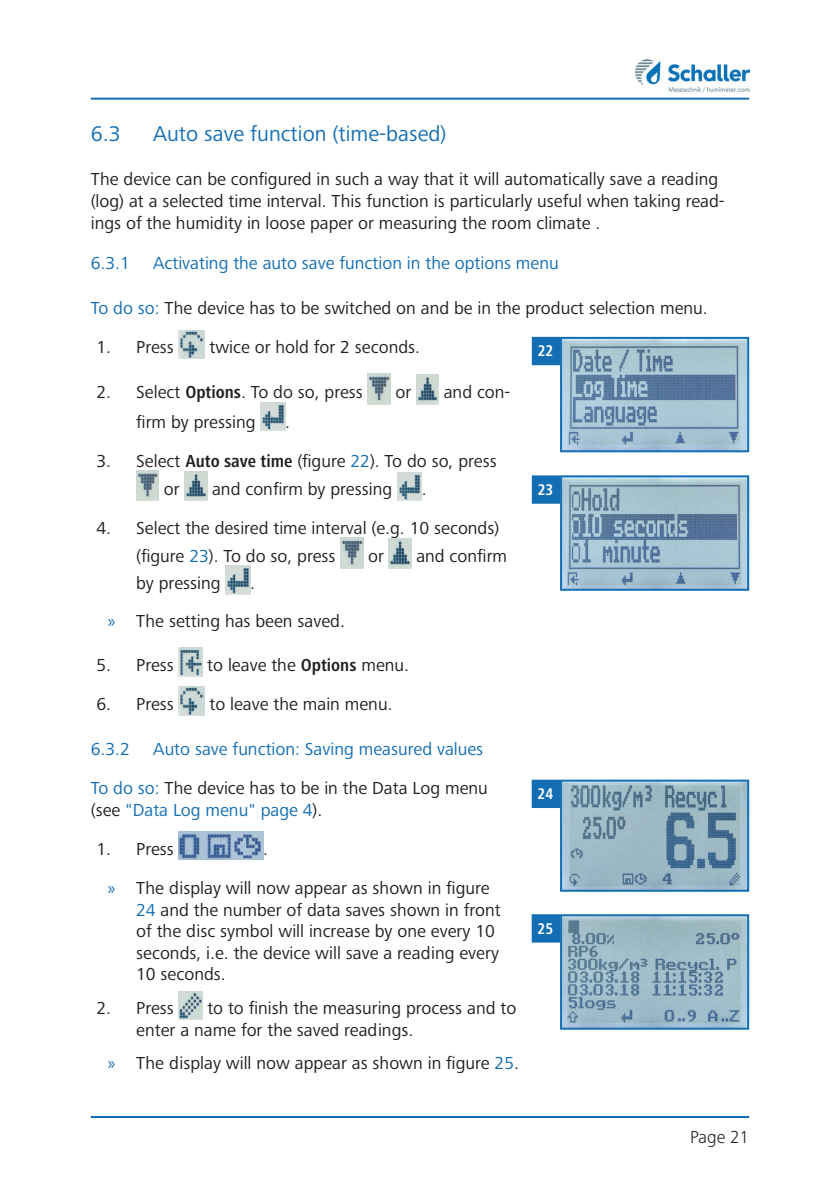
<style>
.page{position:relative;width:840px;height:1191px;background:#fff}
.page>*{position:absolute;margin:0;border:0;box-sizing:border-box;transform-origin:0 0}
.t1{font:22px "Frutiger Next Pro";color:#136eb4}
.t2{font:18px/22px "Frutiger Next Pro";color:#231f20}
.t3{font:18px/39px "Frutiger Next Pro";color:#136eb4;text-align:right}
.t4{font:300 18px "Frutiger Next Pro";color:#231f20}
.t5{font:700 condensed 16px "Frutiger Next Pro";color:#fff}
.s1{color:#136eb4}
.s2{font-weight:700;font-stretch:condensed}
.s3{font-family:"Myriad Pro";color:#136eb4}
.s4{color:#231f20}
</style>
<div class="page">
<hr style="left:91px;top:98px;width:657px;height:2px;background:#136eb4">
<hr style="left:91px;top:1116px;width:657px;height:2px;background:#136eb4">
<img style="left:635px;top:60px;width:113px;height:32px">
<img style="left:179px;top:330px;width:25px;height:29px">
<img style="left:367px;top:374px;width:23px;height:30px">
<img style="left:416px;top:375px;width:22px;height:29px">
<img style="left:260px;top:402px;width:25px;height:28px">
<img style="left:136px;top:470px;width:23px;height:30px">
<img style="left:184px;top:471px;width:23px;height:29px">
<img style="left:397px;top:472px;width:24px;height:28px">
<img style="left:340px;top:537px;width:23px;height:31px">
<img style="left:388px;top:539px;width:23px;height:29px">
<img style="left:225px;top:566px;width:25px;height:28px">
<img style="left:179px;top:648px;width:23px;height:28px">
<img style="left:179px;top:687px;width:25px;height:28px">
<img style="left:179px;top:831px;width:84px;height:28px">
<img style="left:179px;top:991px;width:23px;height:28px">
<img style="left:562px;top:340px;width:183px;height:109px">
<div style="left:559px;top:337px;width:189px;height:115px;border:2px solid #136eb4"></div>
<div style="left:532px;top:338px;width:27px;height:26px;background:#136eb4"></div>
<div style="left:531px;top:337px;width:29px;height:28px;border:2px solid #136eb4"></div>
<img style="left:562px;top:478px;width:183px;height:110px">
<div style="left:559px;top:475px;width:189px;height:116px;border:2px solid #136eb4"></div>
<div style="left:532px;top:476px;width:27px;height:27px;background:#136eb4"></div>
<div style="left:531px;top:475px;width:29px;height:29px;border:2px solid #136eb4"></div>
<img style="left:562px;top:782px;width:183px;height:106px">
<div style="left:559px;top:779px;width:189px;height:112px;border:2px solid #136eb4"></div>
<div style="left:532px;top:780px;width:26px;height:27px;background:#136eb4"></div>
<div style="left:531px;top:779px;width:28px;height:29px;border:2px solid #136eb4"></div>
<img style="left:562px;top:917px;width:183px;height:109px">
<div style="left:559px;top:914px;width:189px;height:115px;border:2px solid #136eb4"></div>
<div style="left:532px;top:915px;width:26px;height:26px;background:#136eb4"></div>
<div style="left:531px;top:914px;width:28px;height:28px;border:2px solid #136eb4"></div>
<p class="t1" style="left:91px;top:121px;width:31px">6.3</p>
<p class="t1" style="left:153px;top:121px;width:294px">Auto save function (time-based)</p>
<p class="t2" style="left:91px;top:168px;width:635px">The device can be configured in such a way that it will automatically save a reading (log) at a selected time interval. This function is particularly useful when taking read&shy;ings of the humidity in loose paper or measuring the room climate .</p>
<p class="t3" style="left:91px;top:244px;width:41px">6.3.1</p>
<p class="t3" style="left:153px;top:244px;width:407px">Activating the auto save function in the options menu</p>
<p class="t2" style="left:91px;top:297px;width:618px"><span class="s1">To do so:</span> The device has to be switched on and be in the product selection menu.</p>
<p class="t2" style="left:96px;top:336px;width:79px">1. Press</p>
<p class="t2" style="left:209px;top:336px;width:212px">twice or hold for 2 seconds.</p>
<p class="t2" style="left:96px;top:381px;width:268px">2. Select <span class="s2">Options</span>. To do so, press</p>
<p class="t2" style="left:395px;top:381px;width:17px">or</p>
<p class="t2" style="left:443px;top:381px;width:68px">and con-</p>
<p class="t2" style="left:136px;top:410px;width:121px">firm by pressing</p>
<p class="t2" style="left:285px;top:410px;width:6px">.</p>
<p class="t2" style="left:164px;top:446px;width:334px;line-height:28.4px;text-indent:-67px">3. Select <span class="s2">Auto save time</span> (figure <span class="s1">22</span>). To do so, press or</p>
<p class="t5" style="left:537px;top:342px;width:17px">22</p>
<p class="t2" style="left:212px;top:478px;width:181px">and confirm by pressing</p>
<p class="t2" style="left:421px;top:478px;width:6px">.</p>
<p class="t2" style="left:136px;top:514px;width:364px;line-height:28.4px;text-indent:-40px">4. Select the desired time interval (e.g. 10 seconds) (figure <span class="s1">23</span>). To do so, press</p>
<p class="t5" style="left:537px;top:480px;width:17px">23</p>
<p class="t2" style="left:368px;top:545px;width:17px">or</p>
<p class="t2" style="left:416px;top:545px;width:92px">and confirm</p>
<p class="t2" style="left:136px;top:571px;width:86px">by pressing</p>
<p class="t2" style="left:108px;top:563px;width:238px;line-height:38.6px;text-indent:142px">.<br><span class="s3">»</span> The setting has been saved.</p>
<p class="t2" style="left:96px;top:653px;width:79px">5. Press</p>
<p class="t2" style="left:207px;top:653px;width:203px">to leave the <span class="s2">Options</span> menu.</p>
<p class="t2" style="left:96px;top:692px;width:79px">6. Press</p>
<p class="t2" style="left:209px;top:692px;width:184px">to leave the main menu.</p>
<p class="t3" style="left:91px;top:730px;width:41px">6.3.2</p>
<p class="t3" style="left:91px;top:730px;width:398px">Auto save function: Saving measured values<br>To do so: <span class="s4">The device has to be in the Data Log menu</span></p>
<p class="t3" style="left:91px;top:791px;width:233px"><span class="s4">(see</span> "Data Log menu" page 4<span class="s4">).</span></p>
<p class="t2" style="left:96px;top:838px;width:79px">1. Press</p>
<p class="t2" style="left:108px;top:830px;width:383px;line-height:38.6px;text-indent:155px">.<br><span class="s3">»</span> The display will now appear as shown in figure</p>
<p class="t2" style="left:136px;top:898px;width:366px"><span class="s1">24</span> and the number of data saves shown in front of the disc symbol will increase by one every 10 seconds, i.e. the device will save a reading every 10 seconds.</p>
<p class="t2" style="left:96px;top:996px;width:79px">2. Press</p>
<p class="t2" style="left:136px;top:996px;width:381px;text-indent:71px">to to finish the measuring process and to enter a name for the saved readings.</p>
<p class="t2" style="left:108px;top:1051px;width:412px"><span class="s3">»</span> The display will now appear as shown in figure <span class="s1">25</span>.</p>
<p class="t5" style="left:537px;top:784px;width:17px">24</p>
<p class="t5" style="left:537px;top:919px;width:17px">25</p>
<p class="t4" style="left:690px;top:1126px;width:60px">Page 21</p>
</div>
